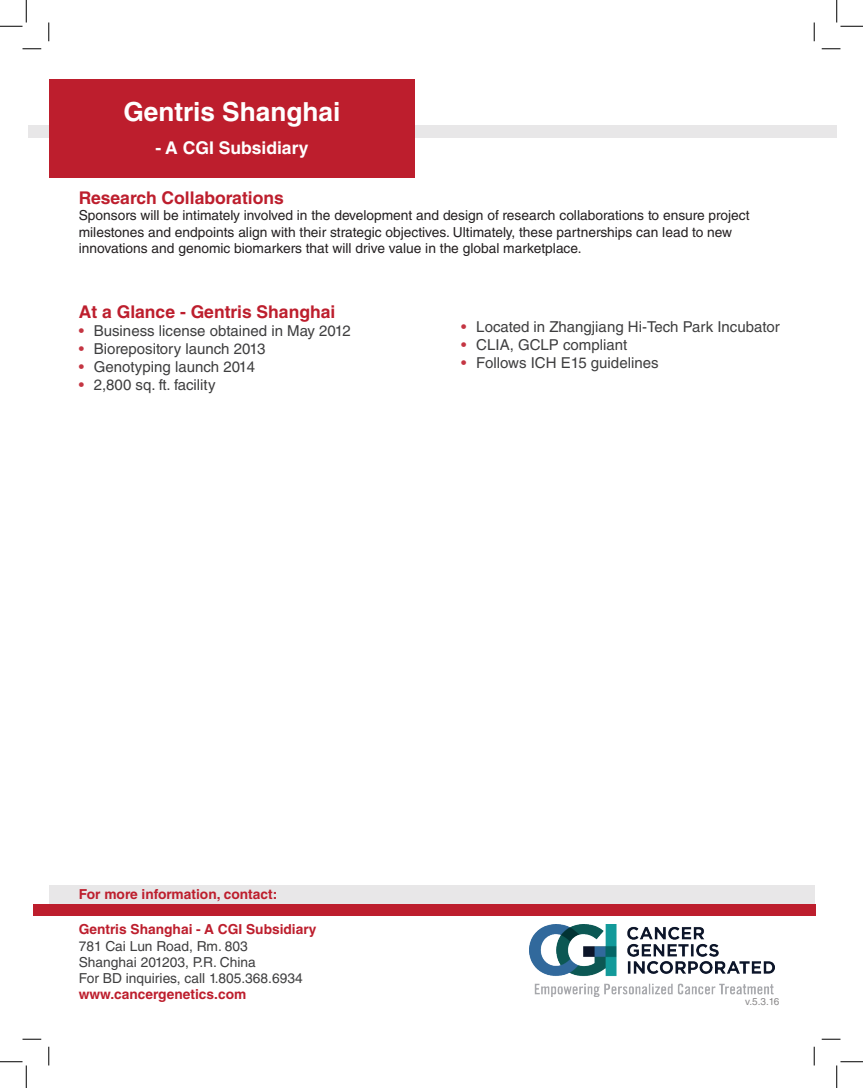
<style>
.page{position:relative;width:863px;height:1088px;background:#fff}
.page>*{position:absolute;margin:0;border:0;box-sizing:border-box;transform-origin:0 0}
.t1{font:700 26.25px "Helvetica LT Std";color:#fff}
.t2{font:700 17.5px "Helvetica LT Std";color:#bd1e2d}
.t3{font:700 17.5px "Helvetica LT Std";color:#fff}
.t4{font:15px "Helvetica LT Std";color:#3e3e3f}
.t5{font:13.75px/16.5px "Helvetica LT Std";color:#231f20}
.t6{font:700 13.75px "Helvetica LT Std";color:#bd1e2d}
.t7{font:13.75px "Helvetica LT Std";color:#3e3e3f}
.t8{font:10px "Helvetica LT Std";color:#8b898a}
.s1{color:#c43542}
</style>
<div class="page">
<div style="left:28px;top:125px;width:808px;height:13px;background:#e8e7e8"></div>
<div style="left:49px;top:79px;width:366px;height:98px;background:#bd1e2d"></div>
<div style="left:49px;top:884px;width:765px;height:20px;background:#e8e7e8"></div>
<div style="left:34px;top:904px;width:781px;height:12px;background:#bd1e2d"></div>
<img style="left:529px;top:924px;width:245px;height:72px">
<svg style="left:22px;top:48px;width:19px;height:2px"></svg>
<svg style="left:821px;top:48px;width:19px;height:2px"></svg>
<svg style="left:22px;top:1038px;width:19px;height:2px"></svg>
<svg style="left:821px;top:1038px;width:19px;height:2px"></svg>
<svg style="left:48px;top:22px;width:2px;height:19px"></svg>
<svg style="left:48px;top:1046px;width:2px;height:19px"></svg>
<svg style="left:813px;top:22px;width:2px;height:19px"></svg>
<svg style="left:813px;top:1046px;width:2px;height:19px"></svg>
<svg style="left:0;top:0;width:27px;height:27px"></svg>
<svg style="left:0;top:1061px;width:27px;height:27px"></svg>
<svg style="left:836px;top:0;width:26px;height:27px"></svg>
<svg style="left:836px;top:1061px;width:26px;height:27px"></svg>
<p class="t1" style="left:123px;top:96px;width:218px">Gentris Shanghai</p>
<p class="t3" style="left:155px;top:137px;width:154px">- A CGI Subsidiary</p>
<p class="t2" style="left:79px;top:187px;width:206px">Research Collaborations</p>
<p class="t5" style="left:79px;top:207px;width:672px">Sponsors will be intimately involved in the development and design of research collaborations to ensure project milestones and endpoints align with their strategic objectives. Ultimately, these partnerships can lead to new innovations and genomic biomarkers that will drive value in the global marketplace.</p>
<p class="t2" style="left:79px;top:301px;width:258px">At a Glance - Gentris Shanghai</p>
<p class="t4" style="left:79px;top:322px;width:273px"><span class="s1">•</span> Business license obtained in May 2012</p>
<p class="t4" style="left:79px;top:340px;width:188px"><span class="s1">•</span> Biorepository launch 2013</p>
<p class="t4" style="left:79px;top:358px;width:178px"><span class="s1">•</span> Genotyping launch 2014</p>
<p class="t4" style="left:79px;top:376px;width:138px"><span class="s1">•</span> 2,800 sq. ft. facility</p>
<p class="t4" style="left:461px;top:318px;width:320px"><span class="s1">•</span> Located in Zhangjiang Hi-Tech Park Incubator</p>
<p class="t4" style="left:461px;top:336px;width:167px"><span class="s1">•</span> CLIA, GCLP compliant</p>
<p class="t4" style="left:461px;top:354px;width:199px"><span class="s1">•</span> Follows ICH E15 guidelines</p>
<p class="t6" style="left:79px;top:886px;width:200px">For more information, contact:</p>
<p class="t6" style="left:79px;top:921px;width:239px">Gentris Shanghai - A CGI Subsidiary</p>
<p class="t7" style="left:79px;top:937px;width:170px">781 Cai Lun Road, Rm. 803</p>
<p class="t7" style="left:79px;top:954px;width:179px">Shanghai 201203, P.R. China</p>
<p class="t7" style="left:79px;top:970px;width:225px">For BD inquiries, call 1.805.368.6934</p>
<p class="t6" style="left:79px;top:986px;width:169px">www.cancergenetics.com</p>
<p class="t8" style="left:745px;top:996px;width:36px">v.5.3.16</p>
</div>
